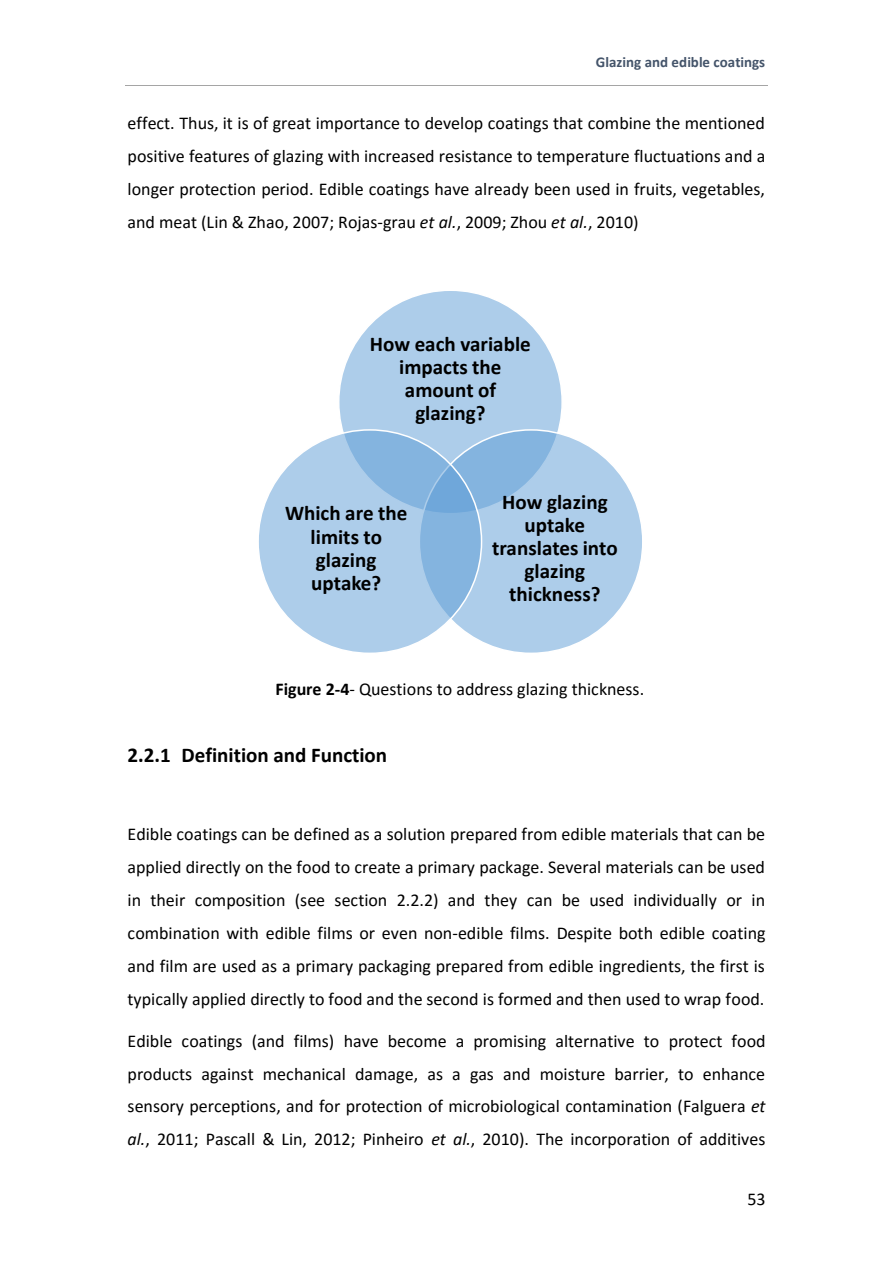
<style>
.page{position:relative;width:893px;height:1263px;background:#fff}
.page>*{position:absolute;margin:0;border:0;box-sizing:border-box;transform-origin:0 0}
.t1{font:700 21px/23.1px "Calibri";color:#000;text-align:center}
.t2{font:18px/32.8px "Calibri";color:#000;text-align:justify}
.t3{font:700 15px "Calibri";color:#44546a}
.s1{font-style:italic}
.s2{font-weight:700}
</style>
<div class="page">
<hr style="left:125px;top:86px;width:643px;height:1px;background:#a5a5a5">
<div style="left:339px;top:290px;width:223px;height:224px;background:#adcdea;border-radius:50%"></div>
<div style="left:419px;top:430px;width:224px;height:223px;background:#5b9bd5;border-radius:50%;opacity:.5"></div>
<div style="left:258px;top:430px;width:224px;height:223px;background:#5b9bd5;border-radius:50%;opacity:.5"></div>
<p class="t3" style="left:596px;top:56px;width:171px">Glazing and edible coatings</p>
<p class="t2" style="left:128px;top:108px;width:639px">effect. Thus, it is of great importance to develop coatings that combine the mentioned positive features of glazing with increased resistance to temperature fluctuations and a longer protection period. Edible coatings have already been used in fruits, vegetables, and meat (Lin &amp; Zhao, 2007; Rojas-grau <span class="s1">et al.</span>, 2009; Zhou <span class="s1">et al.</span>, 2010)</p>
<p class="t1" style="left:370px;top:334px;width:162px">How each variable impacts the amount of glazing?</p>
<p class="t1" style="left:285px;top:504px;width:124px">Which are the limits to glazing uptake?</p>
<p class="t1" style="left:492px;top:492px;width:127px">How glazing uptake translates into glazing thickness?</p>
<p class="t2" style="left:275px;top:674px;width:370px"><span class="s2">Figure 2-4</span>- Questions to address glazing thickness.</p>
<h2 class="t1" style="left:128px;top:745px;width:261px">2.2.1 Definition and Function</h2>
<p class="t2" style="left:128px;top:819px;width:639px">Edible coatings can be defined as a solution prepared from edible materials that can be applied directly on the food to create a primary package. Several materials can be used in their composition (see section 2.2.2) and they can be used individually or in combination with edible films or even non-edible films. Despite both edible coating and film are used as a primary packaging prepared from edible ingredients, the first is typically applied directly to food and the second is formed and then used to wrap food.</p>
<p class="t2" style="left:128px;top:1026px;width:640px">Edible coatings (and films) have become a promising alternative to protect food products against mechanical damage, as a gas and moisture barrier, to enhance sensory perceptions, and for protection of microbiological contamination (Falguera <span class="s1">et al.</span>, 2011; Pascall &amp; Lin, 2012; Pinheiro <span class="s1">et al.</span>, 2010). The incorporation of additives</p>
<p class="t2" style="left:747px;top:1184px;width:20px">53</p>
</div>
